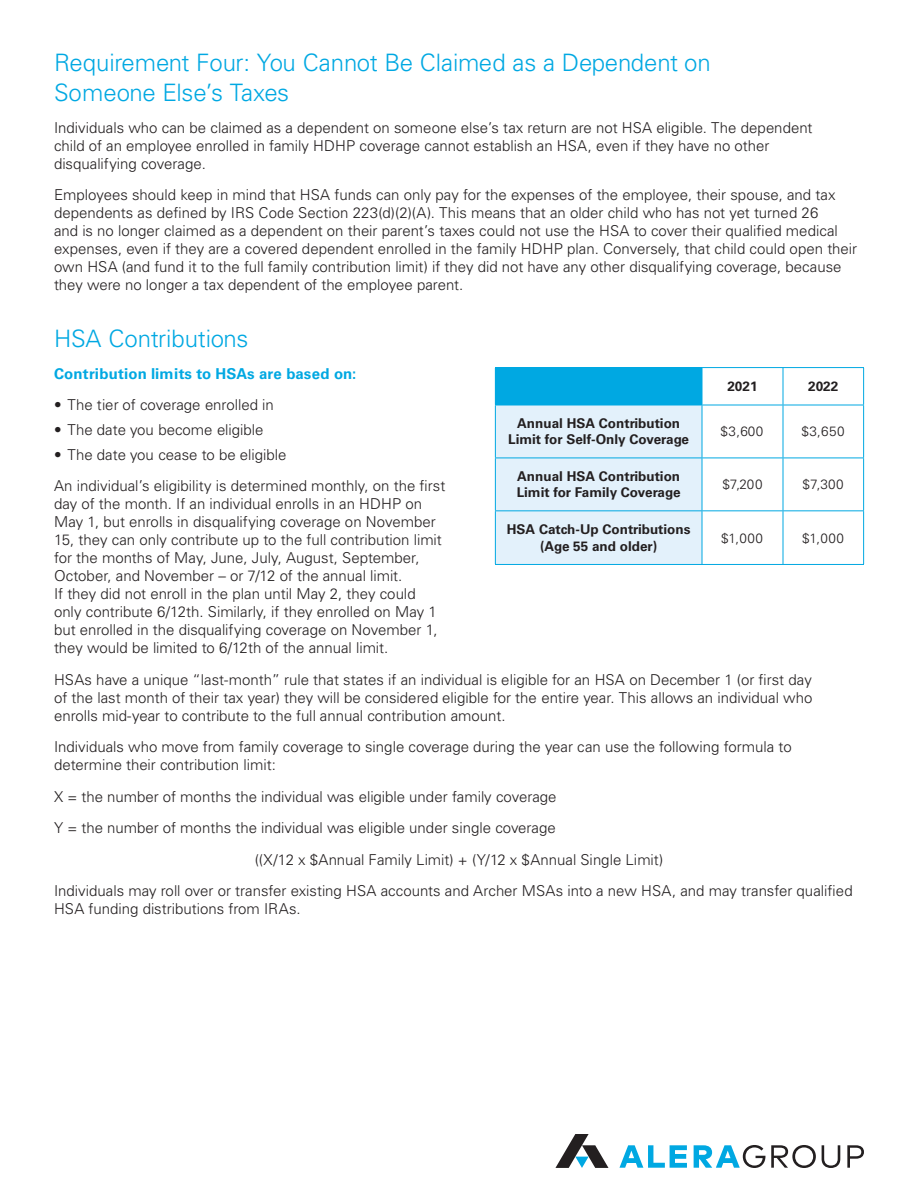
<style>
.page{position:relative;width:918px;height:1188px;background:#fff}
.page>*{position:absolute;margin:0;border:0;box-sizing:border-box;transform-origin:0 0}
.Header_Two_-_Blue_16{font:300 24px/30px "Univers LT Pro 45";color:#00a8e2}
.Body_Copy{font:300 15px/18px "Univers LT Pro 45";color:#231f20}
.Bullet{font:300 15px/18px "Univers LT Pro 45";color:#231f20}
.Header_Three_-_Black{font:700 15px "Univers LT Pro 65";color:#00a8e2}
.t1{font:700 13.5px/16.2px "Univers LT Pro 65";color:#231f20;text-align:center}
.t2{font:300 13.5px "Univers LT Pro 45";letter-spacing:.04em;color:#231f20}
</style>
<div class="page">
<div style="left:495px;top:368px;width:207px;height:37px;background:#00a8e2"></div>
<div style="left:496px;top:406px;width:206px;height:158px;background:#e3f1fb"></div>
<hr style="left:495px;top:367px;width:207px;height:1px;background:#00a8e2">
<hr style="left:702px;top:367px;width:81px;height:1px;background:#00a8e2">
<hr style="left:702px;top:368px;width:1px;height:37px;background:#00a8e2">
<hr style="left:783px;top:367px;width:81px;height:1px;background:#00a8e2">
<hr style="left:783px;top:368px;width:1px;height:37px;background:#00a8e2">
<hr style="left:863px;top:368px;width:1px;height:37px;background:#00a8e2">
<hr style="left:495px;top:405px;width:207px;height:1px;background:#00a8e2">
<hr style="left:495px;top:405px;width:1px;height:53px;background:#00a8e2">
<hr style="left:702px;top:405px;width:81px;height:1px;background:#00a8e2">
<hr style="left:702px;top:405px;width:1px;height:53px;background:#00a8e2">
<hr style="left:783px;top:405px;width:81px;height:1px;background:#00a8e2">
<hr style="left:783px;top:405px;width:1px;height:53px;background:#00a8e2">
<hr style="left:863px;top:405px;width:1px;height:53px;background:#00a8e2">
<hr style="left:495px;top:458px;width:207px;height:1px;background:#00a8e2">
<hr style="left:495px;top:458px;width:1px;height:52px;background:#00a8e2">
<hr style="left:702px;top:458px;width:81px;height:1px;background:#00a8e2">
<hr style="left:702px;top:458px;width:1px;height:52px;background:#00a8e2">
<hr style="left:783px;top:458px;width:81px;height:1px;background:#00a8e2">
<hr style="left:783px;top:458px;width:1px;height:52px;background:#00a8e2">
<hr style="left:863px;top:458px;width:1px;height:52px;background:#00a8e2">
<hr style="left:495px;top:510px;width:207px;height:1px;background:#00a8e2">
<hr style="left:495px;top:511px;width:1px;height:53px;background:#00a8e2">
<hr style="left:702px;top:510px;width:81px;height:1px;background:#00a8e2">
<hr style="left:702px;top:511px;width:1px;height:53px;background:#00a8e2">
<hr style="left:783px;top:510px;width:81px;height:1px;background:#00a8e2">
<hr style="left:783px;top:511px;width:1px;height:53px;background:#00a8e2">
<hr style="left:863px;top:511px;width:1px;height:53px;background:#00a8e2">
<hr style="left:495px;top:564px;width:207px;height:1px;background:#00a8e2">
<hr style="left:702px;top:564px;width:81px;height:1px;background:#00a8e2">
<hr style="left:783px;top:564px;width:81px;height:1px;background:#00a8e2">
<svg style="left:619px;top:1145px;width:68px;height:23px"></svg>
<svg style="left:694px;top:1145px;width:71px;height:23px"></svg>
<svg style="left:771px;top:1145px;width:45px;height:23px"></svg>
<svg style="left:822px;top:1145px;width:18px;height:23px"></svg>
<svg style="left:847px;top:1145px;width:17px;height:23px"></svg>
<svg style="left:555px;top:1134px;width:54px;height:34px"></svg>
<p class="Header_Two_-_Blue_16" style="left:54px;top:47px;width:658px">Requirement Four: You Cannot Be Claimed as a Dependent on<br>Someone Else’s Taxes</p>
<p class="Body_Copy" style="left:54px;top:118px;width:760px">Individuals who can be claimed as a dependent on someone else’s tax return are not HSA eligible. The dependent child of an employee enrolled in family HDHP coverage cannot establish an HSA, even if they have no other disqualifying coverage.</p>
<p class="Body_Copy" style="left:54px;top:186px;width:805px">Employees should keep in mind that HSA funds can only pay for the expenses of the employee, their spouse, and tax dependents as defined by IRS Code Section 223(d)(2)(A). This means that an older child who has not yet turned 26<br>and is no longer claimed as a dependent on their parent’s taxes could not use the HSA to cover their qualified medical expenses, even if they are a covered dependent enrolled in the family HDHP plan. Conversely, that child could open their own HSA (and fund it to the full family contribution limit) if they did not have any other disqualifying coverage, because they were no longer a tax dependent of the employee parent.</p>
<p class="Header_Two_-_Blue_16" style="left:54px;top:323px;width:196px">HSA Contributions</p>
<p class="Header_Three_-_Black" style="left:54px;top:363px;width:304px">Contribution limits to HSAs are based on:</p>
<p class="Body_Copy" style="left:54px;top:396px;width:221px">• The tier of coverage enrolled in</p>
<p class="Body_Copy" style="left:54px;top:420px;width:211px">• The date you become eligible</p>
<p class="Body_Copy" style="left:54px;top:445px;width:234px">• The date you cease to be eligible</p>
<p class="Bullet" style="left:54px;top:477px;width:393px">An individual’s eligibility is determined monthly, on the first day of the month. If an individual enrolls in an HDHP on May 1, but enrolls in disqualifying coverage on November 15, they can only contribute up to the full contribution limit for the months of May, June, July, August, September, October, and November – or 7/12 of the annual limit.<br>If they did not enroll in the plan until May 2, they could only contribute 6/12th. Similarly, if they enrolled on May 1 but enrolled in the disqualifying coverage on November 1, they would be limited to 6/12th of the annual limit.</p>
<p class="Body_Copy" style="left:54px;top:670px;width:760px;text-align:justify">HSAs have a unique “last-month” rule that states if an individual is eligible for an HSA on December 1 (or first day of the last month of their tax year) they will be considered eligible for the entire year. This allows an individual who enrolls mid-year to contribute to the full annual contribution amount.</p>
<p class="Body_Copy" style="left:54px;top:738px;width:739px">Individuals who move from family coverage to single coverage during the year can use the following formula to determine their contribution limit:</p>
<p class="Body_Copy" style="left:54px;top:787px;width:504px">X = the number of months the individual was eligible under family coverage</p>
<p class="Body_Copy" style="left:54px;top:819px;width:503px">Y = the number of months the individual was eligible under single coverage</p>
<p class="Body_Copy" style="left:255px;top:850px;width:410px">((X/12 x $Annual Family Limit) + (Y/12 x $Annual Single Limit)</p>
<p class="Body_Copy" style="left:54px;top:882px;width:800px">Individuals may roll over or transfer existing HSA accounts and Archer MSAs into a new HSA, and may transfer qualified<br>HSA funding distributions from IRAs.</p>
<p class="t1" style="left:727px;top:378px;width:32px">2021</p>
<p class="t1" style="left:808px;top:378px;width:32px">2022</p>
<p class="t1" style="left:508px;top:415px;width:182px">Annual HSA Contribution<br>Limit for Self-Only Coverage</p>
<p class="t2" style="left:721px;top:423px;width:44px">$3,600</p>
<p class="t2" style="left:802px;top:423px;width:45px">$3,650</p>
<p class="t1" style="left:517px;top:468px;width:165px;text-align:left">Annual HSA Contribution<br>Limit for Family Coverage</p>
<p class="t2" style="left:722px;top:476px;width:42px">$7,200</p>
<p class="t2" style="left:802px;top:476px;width:43px">$7,300</p>
<p class="t1" style="left:507px;top:521px;width:185px">HSA Catch-Up Contributions (Age 55 and older)</p>
<p class="t2" style="left:721px;top:529px;width:43px">$1,000</p>
<p class="t2" style="left:802px;top:529px;width:43px">$1,000</p>
</div>
